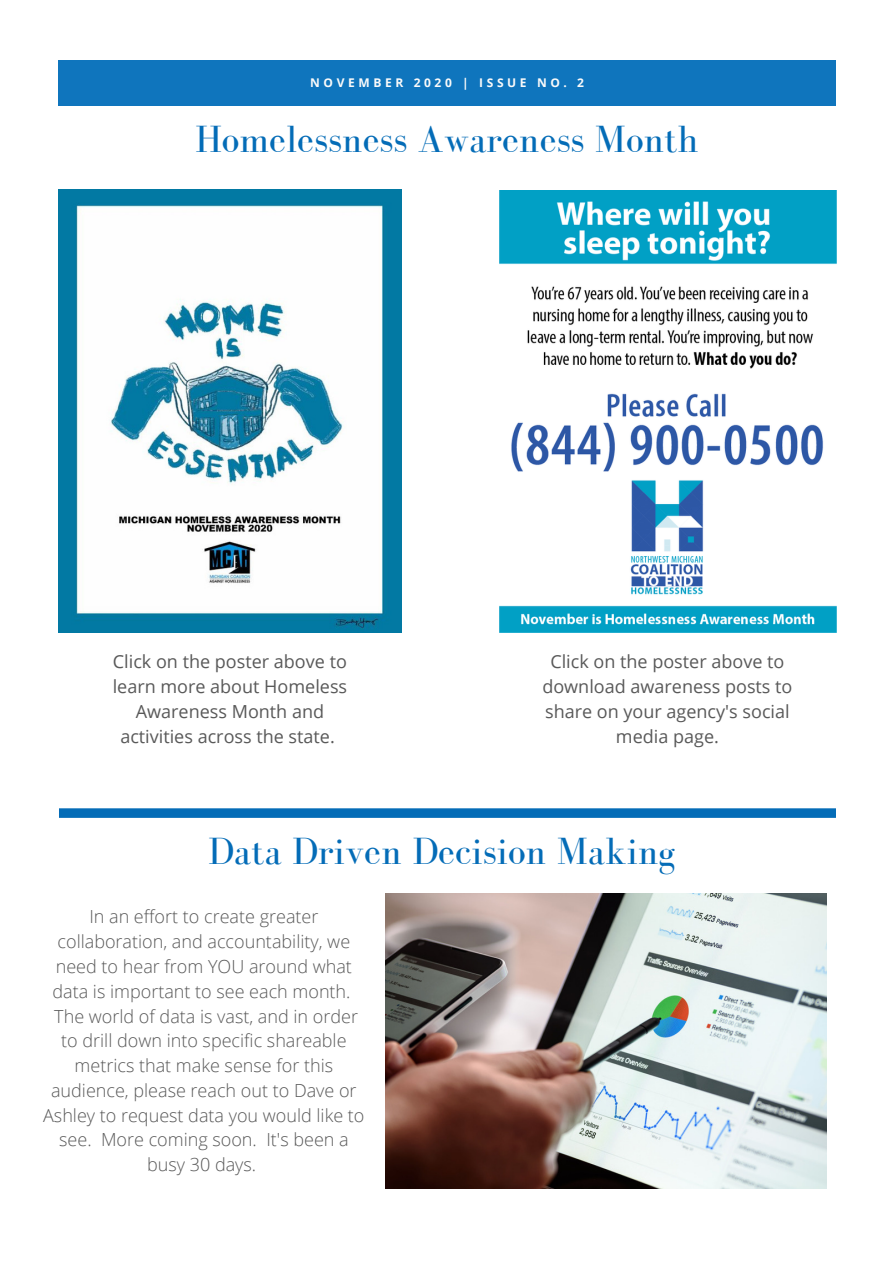
<style>
.page{position:relative;width:894px;height:1264px;background:#fff}
.page>*{position:absolute;margin:0;border:0;box-sizing:border-box;transform-origin:0 0}
.t1{font:39px "Bodoni FLF";color:#046cb7}
.t2{font:300 18px/24.8px "Open Sans";color:#595959;text-align:center}
.t3{font:18px/24.8px "Open Sans";color:#595959;text-align:center}
.t4{font:700 12px "Open Sans";letter-spacing:.3em;color:#fafafa}
</style>
<div class="page">
<div style="left:59px;top:60px;width:776px;height:45px;background:#0f75bd"></div>
<svg style="left:59px;top:808px;width:776px;height:9px;background:#0c71b9"></svg>
<img style="left:59px;top:189px;width:342px;height:443px">
<img style="left:385px;top:893px;width:441px;height:295px">
<img style="left:499px;top:190px;width:337px;height:442px">
<p class="t4" style="left:310px;top:74px;width:275px">NOVEMBER 2020 | ISSUE NO. 2</p>
<h1 class="t1" style="left:195px;top:118px;width:504px">Homelessness Awareness Month</h1>
<p class="t3" style="left:113px;top:649px;width:236px">Click on the poster above to learn more about Homeless<br>Awareness Month and activities across the state.</p>
<p class="t3" style="left:542px;top:649px;width:251px">Click on the poster above to download awareness posts to share on your agency's social media page.</p>
<h1 class="t1" style="left:208px;top:830px;width:468px">Data Driven Decision Making</h1>
<p class="t2" style="left:43px;top:904px;width:323px">In an effort to create greater collaboration, and accountability, we need to hear from YOU around what data is important to see each month.<br>The world of data is vast, and in order to drill down into specific shareable metrics that make sense for this audience, please reach out to Dave or Ashley to request data you would like to see. More coming soon. It's been a busy 30 days.</p>
</div>
